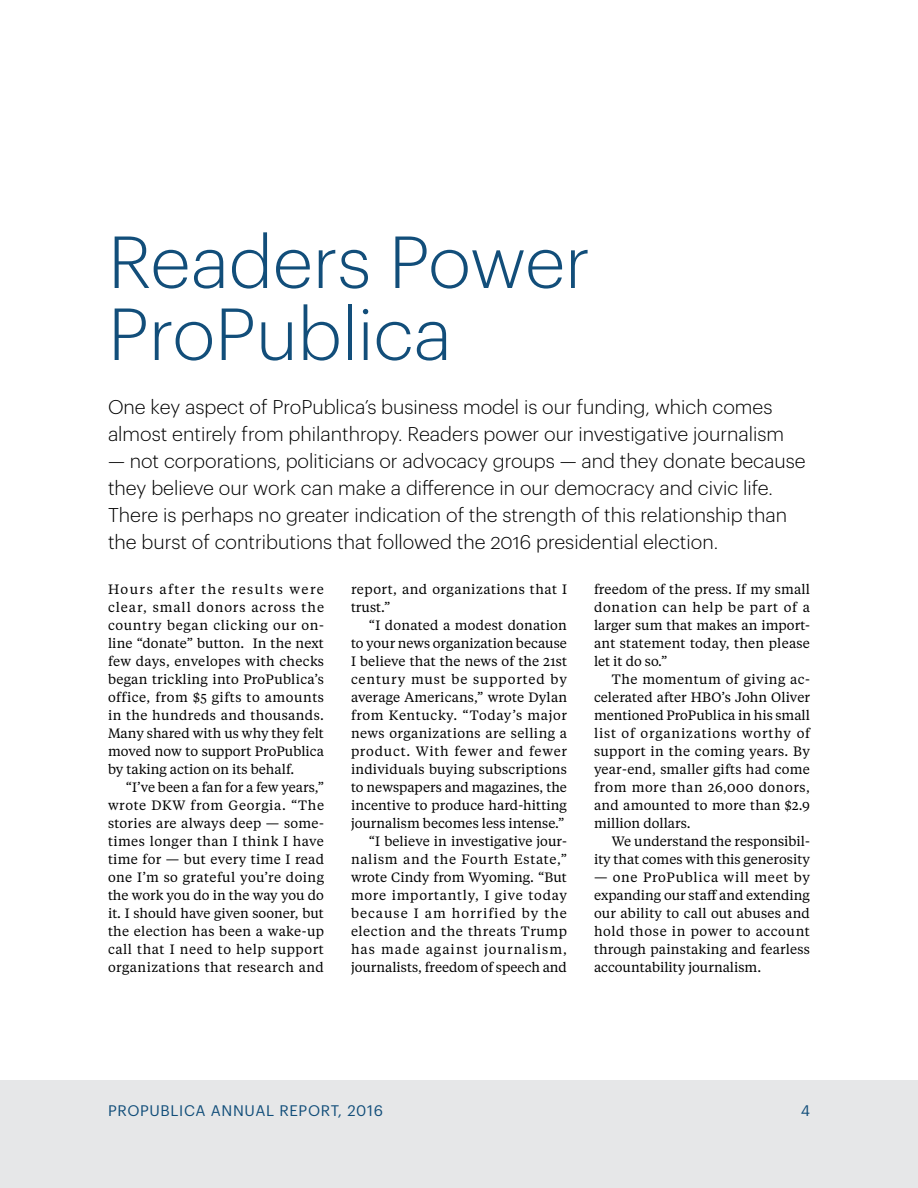
<style>
.page{position:relative;width:918px;height:1188px;background:#fff}
.page>*{position:absolute;margin:0;border:0;box-sizing:border-box;transform-origin:0 0}
.t1{font:300 72px/72px "Graphik";color:#124e7a}
.t2{font:300 19.5px/27px "Graphik";color:#000}
.t3{font:15px "Graphik";letter-spacing:.045em;color:#124e7a}
.t4{font:13.5px/18px "Tiempos Text";letter-spacing:.01em;color:#000;text-align:justify}
.t5{font:13.5px/18px "Tiempos Text";letter-spacing:.035em;color:#000}
</style>
<div class="page">
<div style="left:0;top:1080px;width:918px;height:108px;background:#e6e7e8"></div>
<h1 class="t1" style="left:108px;top:220px;width:484px">Readers Power<br>ProPublica</h1>
<h2 class="t2" style="left:108px;top:392px;width:678px">One key aspect of ProPublica’s business model is our funding, which comes almost entirely from philanthropy. Readers power our investigative journalism</h2>
<p class="t2" style="left:108px;top:446px;width:699px">— not corporations, politicians or advocacy groups — and they donate because they believe our work can make a difference in our democracy and civic life.<br>There is perhaps no greater indication of the strength of this relationship than the burst of contributions that followed the 2016 presidential election.</p>
<p class="t4" style="left:108px;top:580px;width:218px">Hours after the results were clear, small donors across the country began clicking our on&shy;line “donate” button. In the next few days, envelopes with checks began trickling into ProPublica’s office, from $5 gifts to amounts in the hundreds and thousands.<br>Many shared with us why they felt moved now to support ProPublica by taking action on its behalf.</p>
<p class="t4" style="left:108px;top:778px;width:218px;text-indent:18px">“I’ve been a fan for a few years,” wrote DKW from Georgia. “The stories are always deep — some&shy;times longer than I think I have time for — but every time I read one I’m so grateful you’re doing the work you do in the way you do it. I should have given sooner, but the election has been a wake-up call that I need to help support organizations that research and</p>
<p class="t4" style="left:594px;top:579px;width:217px">freedom of the press. If my small donation can help be part of a larger sum that makes an import&shy;ant statement today, then please let it do so.”</p>
<p class="t4" style="left:594px;top:669px;width:218px;text-indent:18px">The momentum of giving ac&shy;celerated after HBO’s John Oliver mentioned ProPublica in his small list of organizations worthy of support in the coming years. By year-end, smaller gifts had come from more than 26,000 donors, and amounted to more than $2.9 million dollars.</p>
<p class="t4" style="left:594px;top:831px;width:217px;text-align:right">We understand the responsibil&shy;ity that comes with this generosity</p>
<p class="t4" style="left:594px;top:867px;width:218px">— one ProPublica will meet by expanding our staff and extending our ability to call out abuses and hold those in power to account through painstaking and fearless accountability journalism.</p>
<p class="t5" style="left:351px;top:580px;width:218px">report, and organizations that I trust.”</p>
<p class="t4" style="left:351px;top:616px;width:218px;text-align:right">“I donated a modest donation<br>to your news organization because<br>I believe that the news of the 21st century must be supported by average Americans,” wrote Dylan from Kentucky. “Today’s major news organizations are selling a product. With fewer and fewer individuals buying subscriptions to newspapers and magazines, the incentive to produce hard-hitting journalism becomes less intense.” “I believe in investigative jour&shy;nalism and the Fourth Estate,” wrote Cindy from Wyoming. “But more importantly, I give today because I am horrified by the election and the threats Trump has made against journalism, journalists, freedom of speech and</p>
<p class="t3" style="left:108px;top:1099px;width:277px">PROPUBLICA ANNUAL REPORT, 2016</p>
<p class="t3" style="left:801px;top:1099px;width:11px">4</p>
</div>
